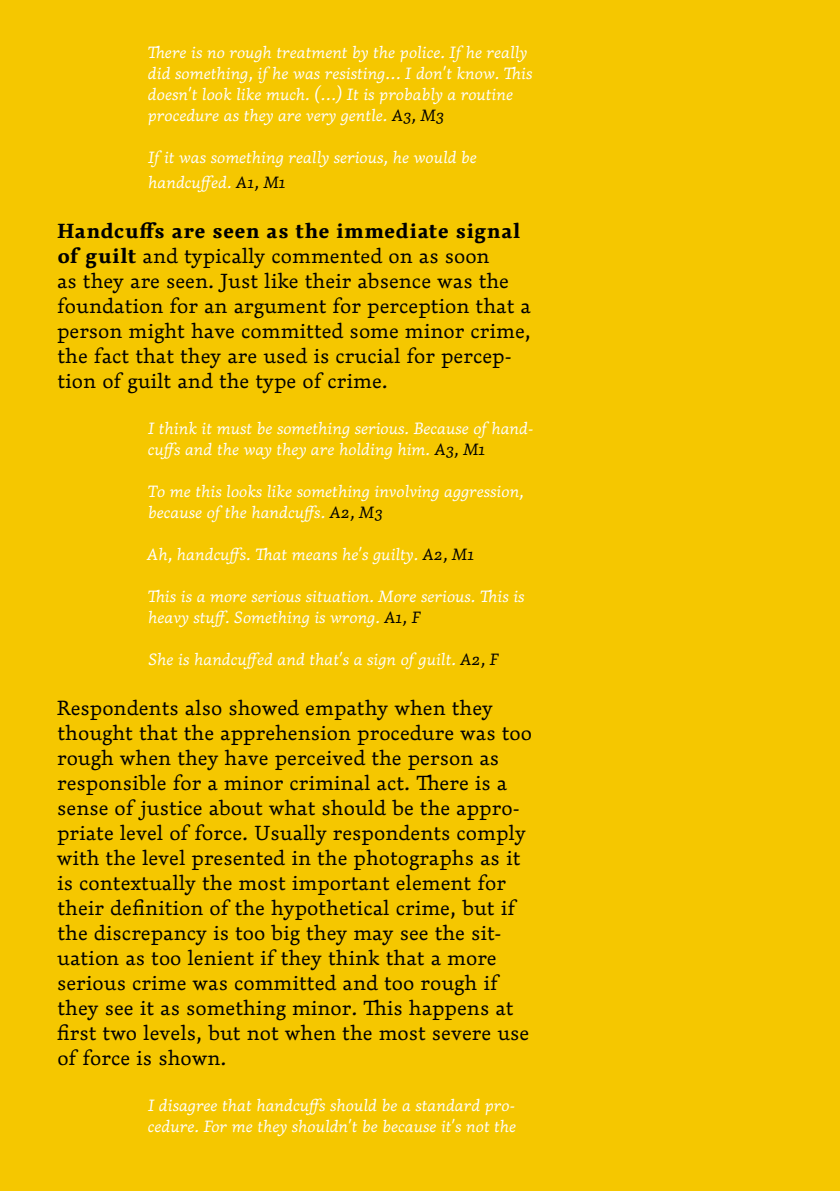
<style>
.page{position:relative;width:840px;height:1191px;background:#fff}
.page>*{position:absolute;margin:0;border:0;box-sizing:border-box;transform-origin:0 0}
.t1{font:300 20px/25px "Dederon LOT";color:#000}
.t2{font:700 20px "Dederon DOT";color:#000}
.t3{font:italic 300 16px/21px "Dederon LOT";color:#fff}
.s1{color:#000}
.s2{font-family:"Dederon DOT";font-weight:700}
</style>
<div class="page">
<div style="left:0;top:0;width:839px;height:1191px;background:#f5c700"></div>
<p class="t3" style="left:148px;top:41px;width:386px">There is no rough treatment by the police. If he really did something, if he was resisting… I don’t know. This doesn’t look like much. (…) It is probably a routine procedure as they are very gentle. <span class="s1">A3, M3</span></p>
<p class="t3" style="left:148px;top:144px;width:330px;line-height:25px">If it was something really serious, he would be handcuffed. <span class="s1">A1, M1</span></p>
<p class="t2" style="left:57px;top:218px;width:464px">Handcuffs are seen as the immediate signal</p>
<p class="t1" style="left:57px;top:243px;width:475px"><span class="s2">of guilt</span> and typically commented on as soon<br>as they are seen. Just like their absence was the foundation for an argument for perception that a person might have committed some minor crime, the fact that they are used is crucial for percep&shy;tion of guilt and the type of crime.</p>
<p class="t3" style="left:148px;top:417px;width:386px">I think it must be something serious. Because of hand&shy;cuffs and the way they are holding him. <span class="s1">A3, M1</span></p>
<p class="t3" style="left:148px;top:480px;width:377px">To me this looks like something involving aggression, because of the handcuffs. <span class="s1">A2, M3</span></p>
<p class="t3" style="left:147px;top:543px;width:328px">Ah, handcuffs. That means he’s guilty. <span class="s1">A2, M1</span></p>
<p class="t3" style="left:148px;top:585px;width:378px">This is a more serious situation. More serious. This is heavy stuff. Something is wrong. <span class="s1">A1, F</span></p>
<p class="t3" style="left:148px;top:648px;width:351px">She is handcuffed and that’s a sign of guilt. <span class="s1">A2, F</span></p>
<p class="t1" style="left:57px;top:695px;width:476px">Respondents also showed empathy when they thought that the apprehension procedure was too rough when they have perceived the person as responsible for a minor criminal act. There is a sense of justice about what should be the appro&shy;priate level of force. Usually respondents comply with the level presented in the photographs as it is contextually the most important element for their definition of the hypothetical crime, but if the discrepancy is too big they may see the sit&shy;uation as too lenient if they think that a more serious crime was committed and too rough if they see it as something minor. This happens at first two levels, but not when the most severe use of force is shown.</p>
<p class="t3" style="left:148px;top:1094px;width:369px">I disagree that handcuffs should be a standard pro&shy;cedure. For me they shouldn’t be because it’s not the</p>
</div>
